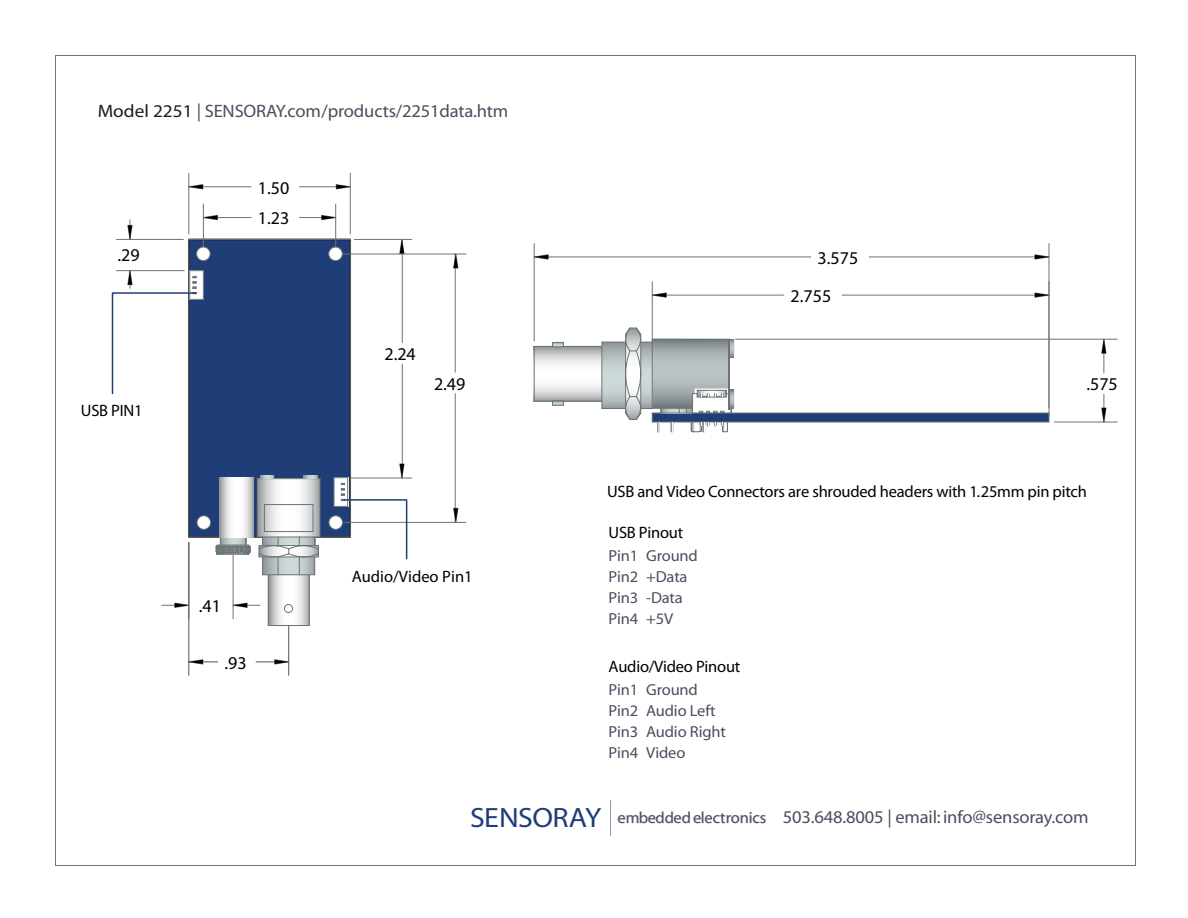
<style>
.page{position:relative;width:1188px;height:918px;background:#fff}
.page>*{position:absolute;margin:0;border:0;box-sizing:border-box;transform-origin:0 0}
.t1{font:28.05px "Myriad Pro";letter-spacing:-.02em;color:#1f3e77;scale:1.07 1}
.t2{font:18px "Myriad";letter-spacing:-.01em;color:#484f5e}
.t3{font:18px "Myriad Pro";color:#000}
.t4{font:16.5px "Myriad Pro";letter-spacing:-.015em;color:#000}
.t5{font:16.5px "Myriad Pro";letter-spacing:.005em;color:#000}
.t6{font:16.05px/21px "Myriad";letter-spacing:-.01em;color:#484f5e}
.s1{font-family:"Myriad Pro";color:#1d1d1e}
.s2{font-size:16.05px;color:#e3e4e7}
.s3{font-size:16.05px}
</style>
<div class="page">
<hr style="left:233px;top:542px;width:1px;height:77px;background:#6a7375">
<hr style="left:288px;top:542px;width:1px;height:133px;background:#505556">
<hr style="left:188px;top:542px;width:1px;height:133px;background:#505556">
<hr style="left:256px;top:662px;width:33px;height:1px;background:#505556">
<div style="left:652px;top:413px;width:397px;height:9px;background:#1f3e77"></div>
<div style="left:188px;top:239px;width:163px;height:299px;background:#1f3e77"></div>
<svg style="left:269px;top:575px;width:40px;height:50px"></svg>
<svg style="left:565px;top:347px;width:36px;height:54px"></svg>
<svg style="left:258px;top:479px;width:62px;height:26px;background:#dedfe0"></svg>
<hr style="left:601px;top:342px;width:1px;height:67px;background:#6a7375">
<hr style="left:652px;top:413px;width:397px;height:1px;background:#6a7375">
<hr style="left:652px;top:422px;width:397px;height:1px;background:#6a7375">
<hr style="left:563px;top:401px;width:39px;height:1px;background:#6a7375">
<hr style="left:563px;top:346px;width:39px;height:1px;background:#6a7375">
<svg style="left:534px;top:342px;width:31px;height:64px"></svg>
<hr style="left:735px;top:339px;width:382px;height:1px;background:#6a7375">
<hr style="left:1054px;top:422px;width:63px;height:1px;background:#6a7375">
<hr style="left:1104px;top:339px;width:1px;height:34px;background:#6a7375">
<hr style="left:652px;top:282px;width:1px;height:61px;background:#6a7375">
<hr style="left:1049px;top:282px;width:1px;height:135px;background:#6a7375">
<hr style="left:652px;top:295px;width:132px;height:1px;background:#6a7375">
<hr style="left:842px;top:295px;width:207px;height:1px;background:#6a7375">
<hr style="left:1049px;top:243px;width:1px;height:165px;background:#6a7375">
<hr style="left:534px;top:243px;width:1px;height:98px;background:#6a7375">
<hr style="left:869px;top:257px;width:180px;height:1px;background:#6a7375">
<hr style="left:534px;top:257px;width:277px;height:1px;background:#6a7375">
<hr style="left:268px;top:625px;width:41px;height:1px;background:#6a7375">
<hr style="left:320px;top:479px;width:1px;height:58px;background:#6a7375">
<hr style="left:257px;top:479px;width:1px;height:58px;background:#6a7375">
<hr style="left:264px;top:504px;width:49px;height:1px;background:#6a7375">
<hr style="left:264px;top:478px;width:49px;height:1px;background:#6a7375">
<hr style="left:350px;top:239px;width:1px;height:298px;background:#6a7375">
<hr style="left:188px;top:239px;width:1px;height:298px;background:#6a7375">
<hr style="left:189px;top:239px;width:161px;height:1px;background:#6a7375">
<hr style="left:320px;top:536px;width:30px;height:1px;background:#6a7375">
<hr style="left:189px;top:536px;width:30px;height:1px;background:#6a7375">
<hr style="left:309px;top:575px;width:1px;height:51px;background:#6a7375">
<hr style="left:268px;top:575px;width:1px;height:51px;background:#6a7375">
<svg style="left:257px;top:475px;width:17px;height:4px"></svg>
<svg style="left:215px;top:505px;width:105px;height:70px"></svg>
<hr style="left:341px;top:254px;width:125px;height:1px;background:#6a7375">
<hr style="left:341px;top:522px;width:125px;height:1px;background:#6a7375">
<hr style="left:455px;top:254px;width:1px;height:118px;background:#6a7375">
<hr style="left:455px;top:394px;width:1px;height:128px;background:#6a7375">
<hr style="left:351px;top:478px;width:61px;height:1px;background:#6a7375">
<hr style="left:354px;top:239px;width:58px;height:1px;background:#6a7375">
<hr style="left:402px;top:364px;width:1px;height:114px;background:#6a7375">
<hr style="left:402px;top:239px;width:1px;height:104px;background:#6a7375">
<hr style="left:203px;top:204px;width:1px;height:45px;background:#6a7375">
<hr style="left:335px;top:204px;width:1px;height:45px;background:#6a7375">
<hr style="left:203px;top:217px;width:48px;height:1px;background:#6a7375">
<hr style="left:299px;top:217px;width:37px;height:1px;background:#6a7375">
<hr style="left:188px;top:173px;width:1px;height:61px;background:#6a7375">
<hr style="left:350px;top:173px;width:1px;height:61px;background:#6a7375">
<hr style="left:189px;top:186px;width:62px;height:1px;background:#6a7375">
<hr style="left:299px;top:186px;width:51px;height:1px;background:#6a7375">
<hr style="left:116px;top:239px;width:67px;height:1px;background:#6a7375">
<svg style="left:1101px;top:338px;width:6px;height:16px"></svg>
<svg style="left:1101px;top:394px;width:6px;height:29px"></svg>
<svg style="left:651px;top:292px;width:16px;height:6px"></svg>
<svg style="left:1034px;top:292px;width:16px;height:6px"></svg>
<svg style="left:1034px;top:254px;width:16px;height:6px"></svg>
<svg style="left:533px;top:254px;width:16px;height:6px"></svg>
<svg style="left:453px;top:253px;width:6px;height:16px"></svg>
<svg style="left:453px;top:508px;width:6px;height:15px"></svg>
<svg style="left:399px;top:240px;width:6px;height:14px"></svg>
<svg style="left:203px;top:215px;width:15px;height:6px"></svg>
<svg style="left:321px;top:215px;width:16px;height:6px"></svg>
<svg style="left:188px;top:184px;width:16px;height:6px"></svg>
<svg style="left:336px;top:184px;width:15px;height:6px"></svg>
<svg style="left:127px;top:220px;width:6px;height:19px"></svg>
<svg style="left:274px;top:659px;width:16px;height:6px"></svg>
<svg style="left:188px;top:659px;width:30px;height:6px"></svg>
<svg style="left:232px;top:602px;width:28px;height:6px"></svg>
<svg style="left:162px;top:602px;width:28px;height:6px"></svg>
<svg style="left:618px;top:811px;width:148px;height:13px"></svg>
<hr style="left:610px;top:800px;width:1px;height:36px;background:#8b95a5">
<svg style="left:111px;top:270px;width:93px;height:125px"></svg>
<svg style="left:333px;top:463px;width:75px;height:97px"></svg>
<div style="left:284px;top:604px;width:9px;height:9px;background:#fff;border-radius:50%"></div>
<div style="left:284px;top:604px;width:9px;height:9px;border:1px solid #6a7375;border-radius:50%"></div>
<div style="left:197px;top:516px;width:14px;height:13px;background:#fff;border-radius:50%"></div>
<div style="left:197px;top:516px;width:14px;height:14px;border:1px solid #6a7375;border-radius:50%"></div>
<div style="left:329px;top:516px;width:14px;height:13px;background:#fff;border-radius:50%"></div>
<div style="left:329px;top:516px;width:14px;height:14px;border:1px solid #6a7375;border-radius:50%"></div>
<div style="left:329px;top:247px;width:13px;height:14px;background:#fff;border-radius:50%"></div>
<div style="left:329px;top:247px;width:14px;height:14px;border:1px solid #6a7375;border-radius:50%"></div>
<div style="left:197px;top:247px;width:13px;height:14px;background:#fff;border-radius:50%"></div>
<div style="left:196px;top:247px;width:14px;height:14px;border:1px solid #6a7375;border-radius:50%"></div>
<svg style="left:219px;top:477px;width:35px;height:60px;background:#dddedf"></svg>
<svg style="left:260px;top:476px;width:14px;height:3px"></svg>
<svg style="left:303px;top:475px;width:17px;height:4px"></svg>
<svg style="left:602px;top:327px;width:132px;height:106px"></svg>
<svg style="left:730px;top:339px;width:4px;height:19px"></svg>
<svg style="left:730px;top:390px;width:4px;height:18px"></svg>
<hr style="left:729px;top:339px;width:1px;height:71px;background:#6a7375">
<p class="t2" style="left:98px;top:102px;width:412px"><span class="s1">Model 2251</span> | SENSORAY.com/products/2251data.htm</p>
<p class="t3" style="left:258px;top:176px;width:33px">1.50</p>
<p class="t3" style="left:118px;top:244px;width:24px">.29</p>
<p class="t4" style="left:81px;top:400px;width:63px">USB PIN1</p>
<p class="t3" style="left:258px;top:207px;width:33px">1.23</p>
<p class="t3" style="left:199px;top:595px;width:24px">.41</p>
<p class="t3" style="left:224px;top:652px;width:24px">.93</p>
<p class="t3" style="left:818px;top:247px;width:42px">3.575</p>
<p class="t3" style="left:384px;top:343px;width:33px">2.24</p>
<p class="t3" style="left:434px;top:373px;width:33px">2.49</p>
<p class="t5" style="left:352px;top:566px;width:122px">Audio/Video Pin1</p>
<p class="t3" style="left:791px;top:285px;width:42px">2.755</p>
<p class="t3" style="left:1086px;top:373px;width:33px">.575</p>
<p class="t4" style="left:607px;top:481px;width:481px">USB and Video Connectors are shrouded headers with 1.25mm pin pitch</p>
<p class="t4" style="left:609px;top:522px;width:76px">USB Pinout</p>
<p class="t6" style="left:609px;top:546px;width:91px">Pin1 Ground<br>Pin2 +Data<br>Pin3 -Data<br>Pin4 +5V</p>
<p class="t4" style="left:609px;top:657px;width:133px">Audio/Video Pinout</p>
<p class="t6" style="left:609px;top:680px;width:119px">Pin1 Ground<br>Pin2 Audio Left<br>Pin3 Audio Right<br>Pin4 Video</p>
<h1 class="t1" style="left:470px;top:800px;width:124px">SENSORAY</h1>
<p class="t2" style="left:618px;top:808px;width:473px"><span class="s2">e</span><span class="s3">m</span><span class="s2">beddedelectronics</span> 503.648.8005 | email: info@sensoray.com</p>
</div>
